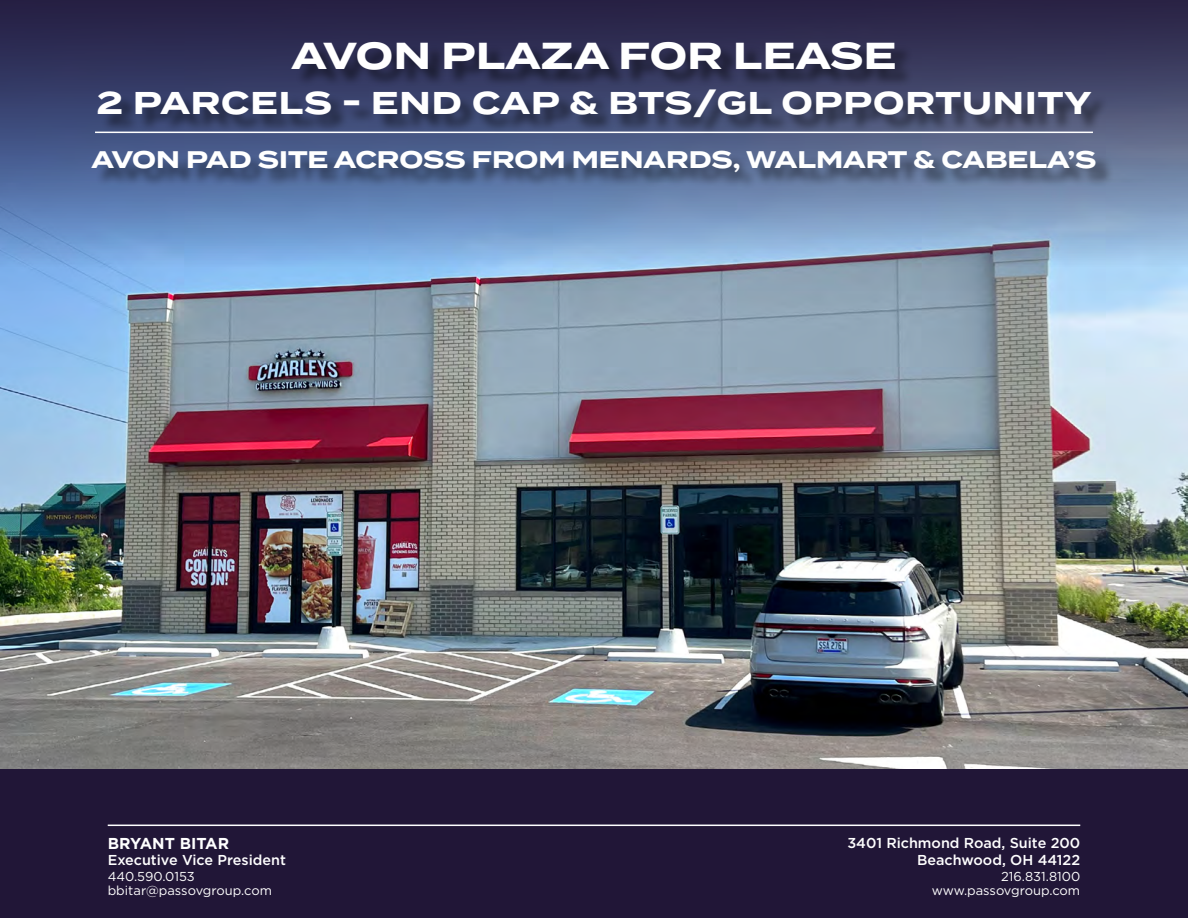
<style>
.page{position:relative;width:1188px;height:918px;background:#fff}
.page>*{position:absolute;margin:0;border:0;box-sizing:border-box;transform-origin:0 0}
.t1{font:700 37.5px "Termina";letter-spacing:.01em;color:#fff}
.t2{font:700 31.5px "Termina";letter-spacing:.03em;color:#fff}
.t3{font:700 24px "Termina";color:#fff}
.t4{font:700 15.75px "Gotham";color:#fff}
.t5{font:500 14.4px "Gotham";color:#fff}
.t6{font:12.9px/14px "Gotham";color:#fff}
</style>
<div class="page">
<img style="left:0;top:291px;width:1188px;height:479px">
<div style="left:0;top:770px;width:1188px;height:148px;background:#211637"></div>
<hr style="left:108px;top:825px;width:972px;height:1px;background:#fff">
<svg style="left:0;top:0;width:1188px;height:291px;background:#61759d"></svg>
<div style="left:95px;top:44px;width:1019px;height:146px;background:#000;opacity:.46"></div>
<hr style="left:95px;top:132px;width:998px;height:1px;background:#fff">
<h1 class="t1" style="left:292px;top:28px;width:606px">AVON PLAZA FOR LEASE</h1>
<h2 class="t2" style="left:97px;top:79px;width:996px">2 PARCELS - END CAP &amp; BTS/GL OPPORTUNITY</h2>
<h3 class="t3" style="left:91px;top:141px;width:1007px">AVON PAD SITE ACROSS FROM MENARDS, WALMART &amp; CABELA’S</h3>
<p class="t4" style="left:108px;top:833px;width:123px">BRYANT BITAR</p>
<p class="t5" style="left:108px;top:850px;width:180px">Executive Vice President</p>
<p class="t6" style="left:108px;top:869px;width:166px">440.590.0153 bbitar@passovgroup.com</p>
<p class="t5" style="left:847px;top:834px;width:234px">3401 Richmond Road, Suite 200</p>
<p class="t6" style="left:932px;top:869px;width:150px;text-align:right">216.831.8100 www.passovgroup.com</p>
<p class="t5" style="left:917px;top:850px;width:165px">Beachwood, OH 44122</p>
</div>
